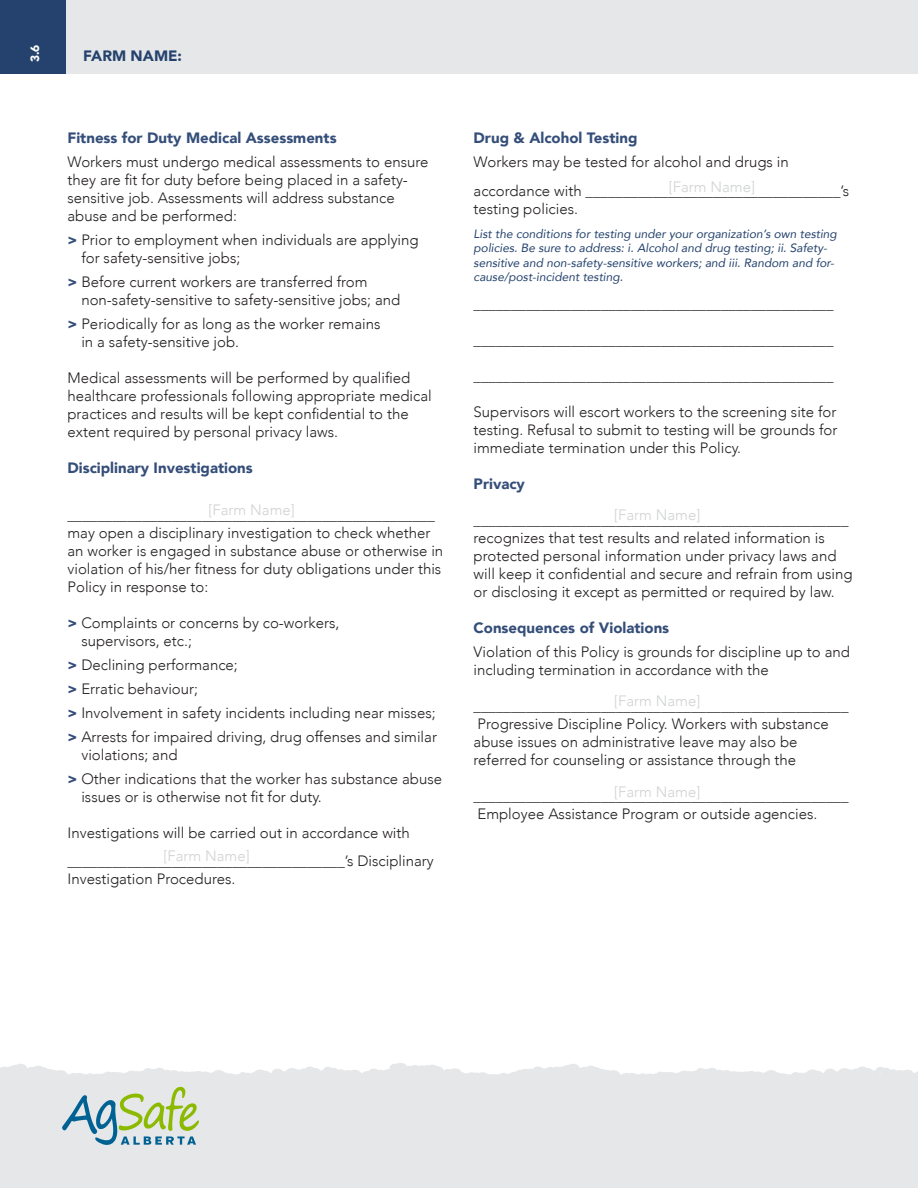
<style>
.page{position:relative;width:918px;height:1188px;background:#fff}
.page>*{position:absolute;margin:0;border:0;box-sizing:border-box;transform-origin:0 0}
.t1{font:300 15px/18px "Avenir";color:#231f20}
.t2{font:900 15px "Avenir";color:#354e79}
.t3{font:300 15px "Avenir";color:#d1d2d4}
.t4{font:900 15px "Avenir";color:#24426d}
.t5{font:italic 12px/14.4px "Avenir";color:#24426d}
.t6{font:900 12px "Avenir";color:#fff}
.s1{font-weight:900;color:#354e79}
</style>
<div class="page">
<div style="left:0;top:1064px;width:390px;height:124px;background:#e6e7e9"></div>
<div style="left:325px;top:1071px;width:9px;height:7px;background:#e6e7e9;border-radius:50%"></div>
<div style="left:302px;top:1071px;width:9px;height:7px;background:#e6e7e9;border-radius:50%"></div>
<div style="left:390px;top:1063px;width:528px;height:125px;background:#e6e7e9"></div>
<svg style="left:62px;top:1087px;width:137px;height:58px;background:#bacebe"></svg>
<div style="left:0;top:0;width:918px;height:73px;background:#e6e7e9"></div>
<div style="left:0;top:0;width:66px;height:73px;background:#24426d"></div>
<p class="t6" style="left:25px;top:62px;width:19px;rotate:-90deg">3.6</p>
<p class="t4" style="left:83px;top:43px;width:100px">FARM NAME:</p>
<p class="t2" style="left:68px;top:125px;width:271px">Fitness for Duty Medical Assessments</p>
<p class="t1" style="left:68px;top:153px;width:363px">Workers must undergo medical assessments to ensure they are fit for duty before being placed in a safety&shy;sensitive job. Assessments will address substance abuse and be performed:</p>
<p class="t1" style="left:81px;top:231px;width:339px;text-indent:-14px"><span class="s1">&gt;</span> Prior to employment when individuals are applying for safety-sensitive jobs;</p>
<p class="t1" style="left:81px;top:273px;width:321px;text-indent:-14px"><span class="s1">&gt;</span> Before current workers are transferred from non-safety-sensitive to safety-sensitive jobs; and</p>
<p class="t1" style="left:81px;top:315px;width:301px;text-indent:-14px"><span class="s1">&gt;</span> Periodically for as long as the worker remains in a safety-sensitive job.</p>
<p class="t1" style="left:67px;top:369px;width:366px">Medical assessments will be performed by qualified healthcare professionals following appropriate medical practices and results will be kept confidential to the extent required by personal privacy laws.</p>
<p class="t2" style="left:67px;top:455px;width:187px">Disciplinary Investigations</p>
<p class="t3" style="left:209px;top:501px;width:88px">[Farm Name]</p>
<p class="t1" style="left:67px;top:506px;width:377px">_________________________________________________ may open a disciplinary investigation to check whether an worker is engaged in substance abuse or otherwise in violation of his/her fitness for duty obligations under this Policy in response to:</p>
<p class="t1" style="left:81px;top:614px;width:259px;text-indent:-14px"><span class="s1">&gt;</span> Complaints or concerns by co-workers, supervisors, etc.;</p>
<p class="t1" style="left:67px;top:656px;width:172px"><span class="s1">&gt;</span> Declining performance;</p>
<p class="t1" style="left:68px;top:680px;width:132px"><span class="s1">&gt;</span> Erratic behaviour;</p>
<p class="t1" style="left:68px;top:704px;width:370px"><span class="s1">&gt;</span> Involvement in safety incidents including near misses;</p>
<p class="t1" style="left:81px;top:728px;width:357px;text-indent:-14px"><span class="s1">&gt;</span> Arrests for impaired driving, drug offenses and similar violations; and</p>
<p class="t1" style="left:81px;top:770px;width:362px;text-indent:-14px"><span class="s1">&gt;</span> Other indications that the worker has substance abuse issues or is otherwise not fit for duty.</p>
<p class="t1" style="left:67px;top:818px;width:368px;line-height:28.5px">Investigations will be carried out in accordance with _____________________________________’s Disciplinary</p>
<p class="t1" style="left:67px;top:870px;width:169px">Investigation Procedures.</p>
<p class="t3" style="left:163px;top:847px;width:88px">[Farm Name]</p>
<p class="t2" style="left:474px;top:125px;width:165px">Drug &amp; Alcohol Testing</p>
<p class="t1" style="left:474px;top:148px;width:377px;line-height:28.5px">Workers may be tested for alcohol and drugs in accordance with __________________________________’s</p>
<p class="t1" style="left:474px;top:200px;width:106px">testing policies.</p>
<p class="t5" style="left:474px;top:226px;width:365px">List the conditions for testing under your organization’s own testing policies. Be sure to address: i. Alcohol and drug testing; ii. Safety&shy;sensitive and non-safety-sensitive workers; and iii. Random and for&shy;cause/post-incident testing.</p>
<p class="t1" style="left:474px;top:295px;width:361px">________________________________________________</p>
<p class="t1" style="left:474px;top:331px;width:361px">________________________________________________</p>
<p class="t1" style="left:474px;top:367px;width:361px">________________________________________________</p>
<p class="t1" style="left:474px;top:403px;width:365px;text-align:justify">Supervisors will escort workers to the screening site for testing. Refusal to submit to testing will be grounds for immediate termination under this Policy.</p>
<p class="t2" style="left:474px;top:471px;width:53px">Privacy</p>
<p class="t1" style="left:474px;top:511px;width:376px">__________________________________________________</p>
<p class="t1" style="left:474px;top:529px;width:381px">recognizes that test results and related information is protected personal information under privacy laws and will keep it confidential and secure and refrain from using or disclosing it except as permitted or required by law.</p>
<p class="t2" style="left:474px;top:615px;width:197px">Consequences of Violations</p>
<p class="t1" style="left:474px;top:643px;width:378px">Violation of this Policy is grounds for discipline up to and including termination in accordance with the</p>
<p class="t1" style="left:474px;top:697px;width:376px">__________________________________________________</p>
<p class="t1" style="left:474px;top:715px;width:357px">Progressive Discipline Policy. Workers with substance abuse issues on administrative leave may also be referred for counseling or assistance through the</p>
<p class="t1" style="left:474px;top:787px;width:376px">__________________________________________________</p>
<p class="t1" style="left:477px;top:805px;width:341px">Employee Assistance Program or outside agencies.</p>
<p class="t3" style="left:669px;top:178px;width:88px">[Farm Name]</p>
<p class="t3" style="left:614px;top:506px;width:88px">[Farm Name]</p>
<p class="t3" style="left:614px;top:691px;width:88px">[Farm Name]</p>
<p class="t3" style="left:614px;top:783px;width:88px">[Farm Name]</p>
</div>
